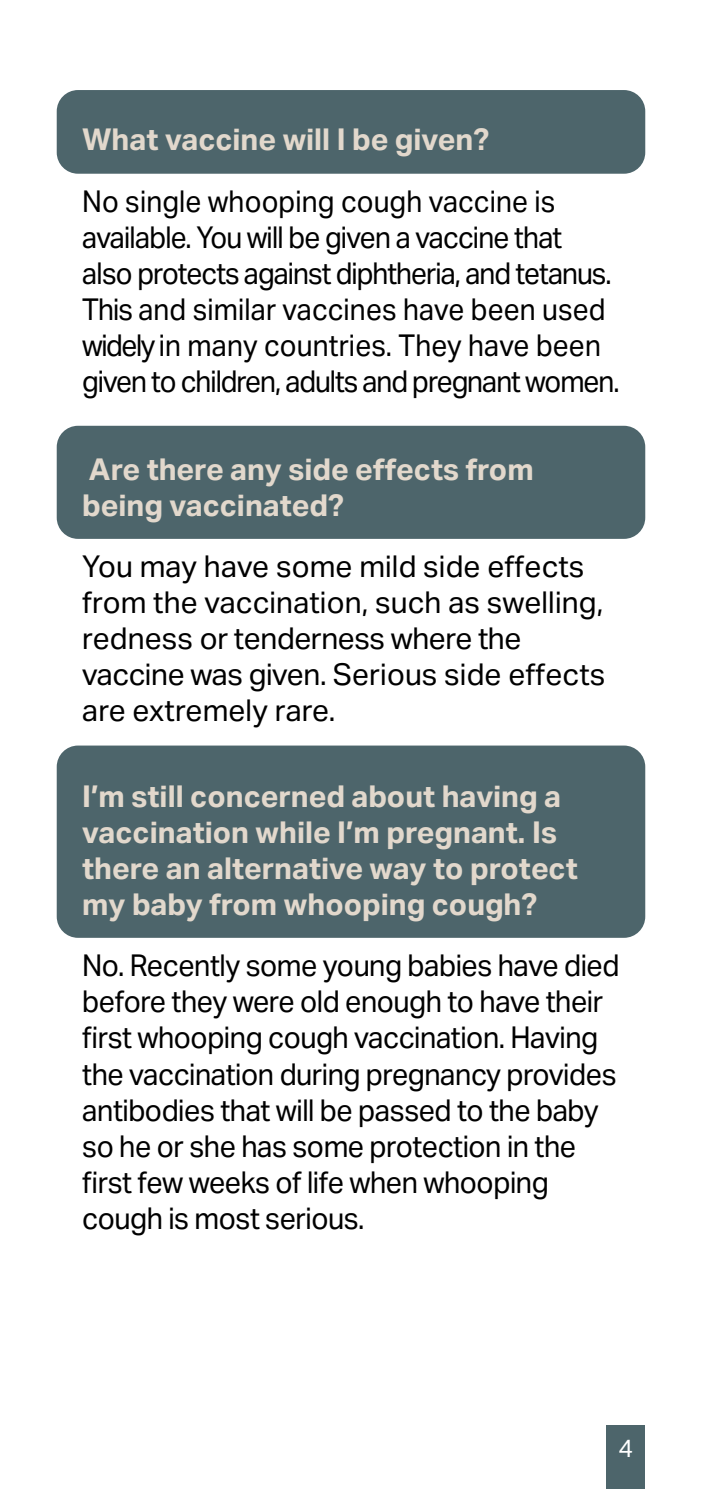
<style>
.page{position:relative;width:702px;height:1489px;background:#fff}
.page>*{position:absolute;margin:0;border:0;box-sizing:border-box;transform-origin:0 0}
.t1{font:30px/36px "Aktiv Grotesk";letter-spacing:-.02em;color:#000;scale:.96 1}
.t2{font:30px/36px "Aktiv Grotesk";letter-spacing:-.02em;color:#000;scale:.94 1}
.t3{font:700 30px/36px "Aktiv Grotesk";color:#e2d8cc}
.t4{font:30px/36px "Aktiv Grotesk";color:#000}
.t5{font:25px "Aktiv Grotesk";color:#fff}
</style>
<div class="page">
<div style="left:57px;top:426px;width:588px;height:113px;background:#4d656b;border-radius:21px"></div>
<div style="left:57px;top:745px;width:588px;height:192px;background:#4d656b;border-radius:21px"></div>
<div style="left:57px;top:90px;width:588px;height:84px;background:#4d656b;border-radius:21px"></div>
<div style="left:606px;top:1424px;width:39px;height:64px;background:#4d656b"></div>
<p class="t3" style="left:82px;top:122px;width:408px">What vaccine will I be given?</p>
<p class="t2" style="left:82px;top:183px;width:573px">No single whooping cough vaccine is available. You will be given a vaccine that also protects against diphtheria, and tetanus.<br>This and similar vaccines have been used widely in many countries. They have been given to children, adults and pregnant women.</p>
<p class="t3" style="left:82px;top:452px;width:453px">Are there any side effects from being vaccinated?</p>
<p class="t4" style="left:82px;top:549px;width:524px">You may have some mild side effects from the vaccination, such as swelling, redness or tenderness where the vaccine was given. Serious side effects are extremely rare.</p>
<p class="t3" style="left:82px;top:779px;width:497px">I’m still concerned about having a vaccination while I’m pregnant. Is there an alternative way to protect my baby from whooping cough?</p>
<p class="t1" style="left:82px;top:948px;width:561px">No. Recently some young babies have died before they were old enough to have their first whooping cough vaccination. Having the vaccination during pregnancy provides antibodies that will be passed to the baby so he or she has some protection in the first few weeks of life when whooping cough is most serious.</p>
<p class="t5" style="left:618px;top:1433px;width:16px">4</p>
</div>
